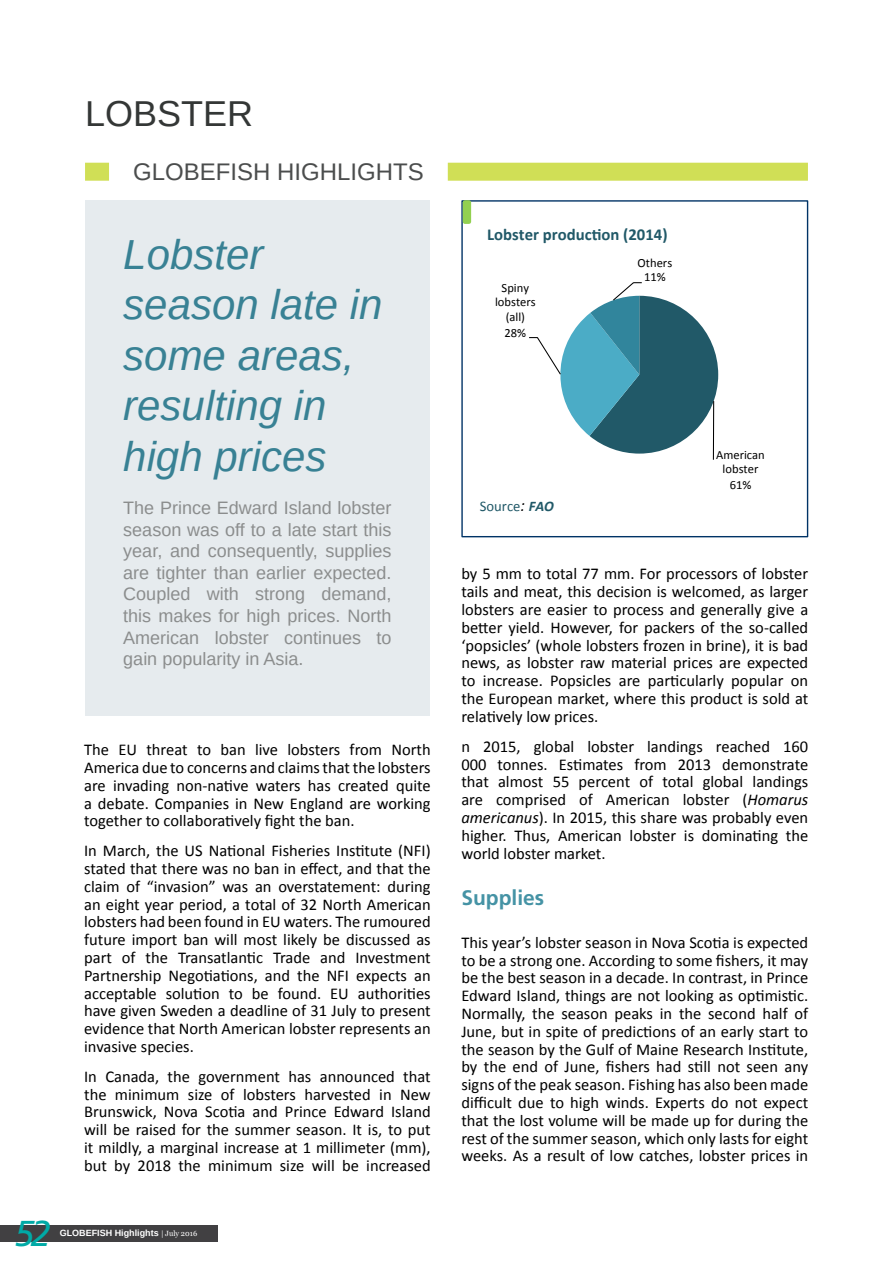
<style>
.page{position:relative;width:893px;height:1263px;background:#fff}
.page>*{position:absolute;margin:0;border:0;box-sizing:border-box;transform-origin:0 0}
.t1{font:italic 42px/50.4px "Arimo";color:#388194}
.t2{font:36px "Arimo";color:#343736}
.t3{font:italic 36px "Frutiger LT Std";color:#00aaa6}
.t4{font:24px "Arimo";color:#4b4d4d}
.t5{font:700 21px "Frutiger LT Std";color:#4593a5}
.t6{font:18px/21.6px "Arimo";color:#8b8d8d;text-align:justify}
.t7{font:700 16.65px "Calibri";color:#215968}
.t8{font:16.5px/17.9px "Calibri";color:#000;text-align:justify}
.t9{font:14.7px "Calibri";color:#215968}
.t10{font:12.6px/14px "Calibri";color:#000;text-align:center}
.t11{font:700 9px "Arimo";color:#fff}
.s1{font-family:"Minion Pro";font-weight:400;font-size:7.5px}
.s2{font-family:"Georgia";font-weight:400;font-size:7.5px}
.s3{font-style:italic;font-size:16.65px;color:#000}
.s4{font-weight:700;font-style:italic}
.s5{font-style:italic}
</style>
<div class="page">
<div style="left:0;top:1225px;width:218px;height:17px;background:#414042"></div>
<div style="left:85px;top:163px;width:24px;height:18px;background:#d0df56"></div>
<div style="left:448px;top:163px;width:360px;height:18px;background:#d0df56"></div>
<div style="left:85px;top:200px;width:345px;height:516px;background:#e6ebee"></div>
<svg style="left:529px;top:282px;width:189px;height:178px"></svg>
<div style="left:461px;top:200px;width:347px;height:337px;border:1px solid #036"></div>
<div style="left:463px;top:200px;width:8px;height:24px;border:4px solid #92d050"></div>
<h2 class="t2" style="left:85px;top:91px;width:170px">LOBSTER</h2>
<h3 class="t4" style="left:133px;top:156px;width:292px">GLOBEFISH HIGHLIGHTS</h3>
<h1 class="t1" style="left:123px;top:229px;width:261px">Lobster season late in some areas, resulting in high prices</h1>
<p class="t6" style="left:123px;top:497px;width:270px">The Prince Edward Island lobster season was off to a late start this year, and consequently, supplies are tighter than earlier expected.<br>Coupled with strong demand, this makes for high prices. North American lobster continues to gain popularity in Asia.</p>
<p class="t8" style="left:84px;top:741px;width:348px">The EU threat to ban live lobsters from North America due to concerns and claims that the lobsters are invading non-native waters has created quite a debate. Companies in New England are working together to collaboratively fight the ban.</p>
<p class="t8" style="left:84px;top:842px;width:348px">In March, the US National Fisheries Institute (NFI) stated that there was no ban in effect, and that the claim of “invasion” was an overstatement: during an eight year period, a total of 32 North American lobsters had been found in EU waters. The rumoured future import ban will most likely be discussed as part of the Transatlantic Trade and Investment Partnership Negotiations, and the NFI expects an acceptable solution to be found. EU authorities have given Sweden a deadline of 31 July to present evidence that North American lobster represents an invasive species.</p>
<p class="t8" style="left:84px;top:1067px;width:348px">In Canada, the government has announced that the minimum size of lobsters harvested in New Brunswick, Nova Scotia and Prince Edward Island will be raised for the summer season. It is, to put it mildly, a marginal increase at 1 millimeter (mm), but by 2018 the minimum size will be increased</p>
<h2 class="t3" style="left:15px;top:1212px;width:38px">52</h2>
<p class="t11" style="left:60px;top:1227px;width:139px">GLOBEFISH Highlights <span class="s1">|</span> <span class="s2">July 2016</span></p>
<p class="t7" style="left:487px;top:224px;width:182px">Lobster produc-on (2014)</p>
<p class="t10" style="left:495px;top:281px;width:42px">Spiny lobsters</p>
<p class="t10" style="left:505px;top:309px;width:23px;line-height:15.3px;text-align:left">(all)<br>28%</p>
<p class="t9" style="left:480px;top:497px;width:76px">Source<span class="s3">:</span> <span class="s4">FAO</span></p>
<p class="t10" style="left:638px;top:256px;width:36px">Others<br>11%</p>
<p class="t10" style="left:716px;top:448px;width:50px">American lobster</p>
<p class="t10" style="left:730px;top:477px;width:23px">61%</p>
<p class="t8" style="left:461px;top:565px;width:348px">by 5 mm to total 77 mm. For processors of lobster tails and meat, this decision is welcomed, as larger lobsters are easier to process and generally give a better yield. However, for packers of the so-called ‘popsicles’ (whole lobsters frozen in brine), it is bad news, as lobster raw material prices are expected to increase. Popsicles are particularly popular on the European market, where this product is sold at relatively low prices.</p>
<p class="t8" style="left:461px;top:737px;width:348px">n 2015, global lobster landings reached 160<br>000 tonnes. Estimates from 2013 demonstrate that almost 55 percent of total global landings are comprised of American lobster (<span class="s5">Homarus americanus</span>). In 2015, this share was probably even higher. Thus, American lobster is dominating the world lobster market.</p>
<p class="t5" style="left:461px;top:885px;width:84px">Supplies</p>
<p class="t8" style="left:461px;top:933px;width:348px">This year’s lobster season in Nova Scotia is expected to be a strong one. According to some fishers, it may be the best season in a decade. In contrast, in Prince Edward Island, things are not looking as optimistic.<br>Normally, the season peaks in the second half of June, but in spite of predictions of an early start to the season by the Gulf of Maine Research Institute, by the end of June, fishers had still not seen any signs of the peak season. Fishing has also been made difficult due to high winds. Experts do not expect that the lost volume will be made up for during the rest of the summer season, which only lasts for eight weeks. As a result of low catches, lobster prices in</p>
</div>
